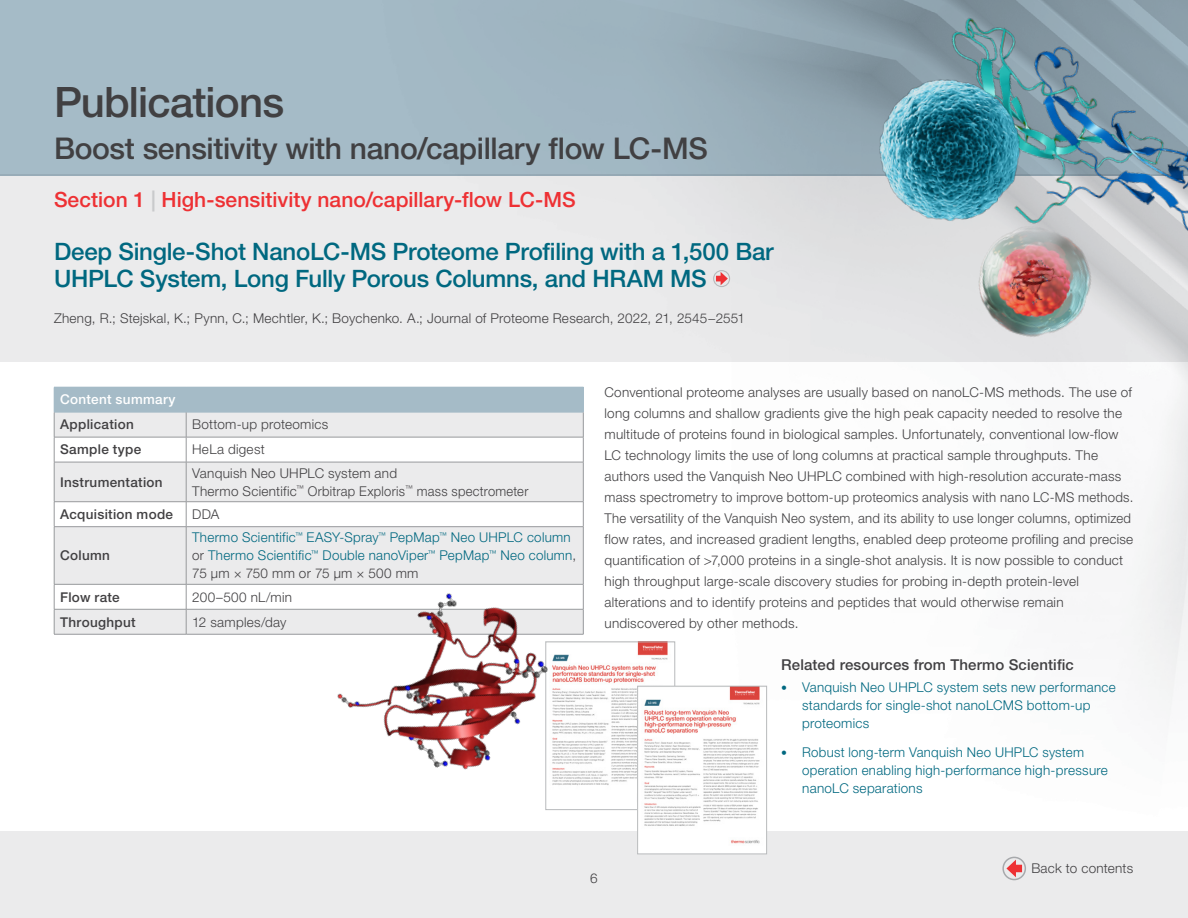
<style>
.page{position:relative;width:1188px;height:918px;background:#fff}
.page>*{position:absolute;margin:0;border:0;box-sizing:border-box;transform-origin:0 0}
.t1{font:500 42px "Helvetica Neue LTW1 G";letter-spacing:-.02em;color:#414042}
.t2{font:500 30px "Helvetica Neue LTW1 G";letter-spacing:-.01em;color:#414042}
.t3{font:500 24px/27px "Helvetica Neue LTW1 G";letter-spacing:-.01em;color:#006880}
.t4{font:500 21px "Helvetica Neue LTW1 G";color:#ee3134}
.t5{font:500 15px "Helvetica Neue LTW1 G";letter-spacing:.01em;color:#414042}
.t6{font:300 13.5px/21px "Helvetica Neue LTW1 G";letter-spacing:.02em;color:#414042}
.t7{font:300 13.5px/18px "Helvetica Neue LTW1 G";letter-spacing:.02em;color:#006880}
.t8{font:500 13.5px "Helvetica Neue LTW1 G";letter-spacing:.025em;color:#414042}
.t9{font:500 13.5px "Helvetica Neue LTW1 G";letter-spacing:.025em;color:#fff}
.s1{color:#c9cacc}
.s2{color:#414042}
.s3{font-size:12px}
</style>
<div class="page">
<div style="left:0;top:0;width:1188px;height:176px;background:linear-gradient(to right,#adc4d0,#8598a3)"></div>
<div style="left:0;top:174px;width:1188px;height:188px;background:#ebebec"></div>
<div style="left:0;top:831px;width:1188px;height:87px;background:#ebebec"></div>
<div style="left:1002px;top:857px;width:24px;height:23px;border:2px solid #a7a9ac;border-radius:50%"></div>
<div style="left:1013px;top:865px;width:9px;height:7px;background:#ee3134"></div>
<svg style="left:1006px;top:860px;width:10px;height:17px"></svg>
<div style="left:54px;top:387px;width:529px;height:25px;background:#a5bbc7"></div>
<div style="left:55px;top:413px;width:528px;height:221px;background:#ebebec"></div>
<svg style="left:55px;top:438px;width:528px;height:171px;fill:#ebebec"></svg>
<hr style="left:54px;top:412px;width:132px;height:1px;background:#a5bbc7">
<hr style="left:186px;top:412px;width:398px;height:1px;background:#a5bbc7">
<hr style="left:54px;top:437px;width:132px;height:1px;background:#97999c">
<svg style="left:54px;top:412px;width:1px;height:50px"></svg>
<hr style="left:186px;top:437px;width:398px;height:1px;background:#97999c">
<svg style="left:186px;top:412px;width:1px;height:50px"></svg>
<svg style="left:583px;top:387px;width:1px;height:75px"></svg>
<hr style="left:54px;top:462px;width:132px;height:1px;background:#97999c">
<hr style="left:54px;top:462px;width:1px;height:40px;background:#97999c">
<hr style="left:186px;top:462px;width:398px;height:1px;background:#97999c">
<hr style="left:186px;top:462px;width:1px;height:40px;background:#97999c">
<hr style="left:583px;top:462px;width:1px;height:40px;background:#97999c">
<hr style="left:54px;top:501px;width:132px;height:1px;background:#97999c">
<svg style="left:54px;top:502px;width:1px;height:24px"></svg>
<hr style="left:186px;top:501px;width:398px;height:1px;background:#97999c">
<svg style="left:186px;top:502px;width:1px;height:24px"></svg>
<svg style="left:583px;top:502px;width:1px;height:24px"></svg>
<hr style="left:54px;top:526px;width:132px;height:1px;background:#97999c">
<hr style="left:54px;top:527px;width:1px;height:57px;background:#97999c">
<hr style="left:186px;top:526px;width:398px;height:1px;background:#97999c">
<hr style="left:186px;top:527px;width:1px;height:57px;background:#97999c">
<hr style="left:583px;top:527px;width:1px;height:57px;background:#97999c">
<hr style="left:54px;top:584px;width:132px;height:1px;background:#97999c">
<hr style="left:186px;top:584px;width:398px;height:1px;background:#97999c">
<hr style="left:54px;top:609px;width:132px;height:1px;background:#97999c">
<svg style="left:54px;top:585px;width:1px;height:49px"></svg>
<hr style="left:186px;top:609px;width:398px;height:1px;background:#97999c">
<svg style="left:186px;top:585px;width:1px;height:49px"></svg>
<hr style="left:54px;top:634px;width:132px;height:1px;background:#97999c">
<hr style="left:186px;top:634px;width:398px;height:1px;background:#97999c">
<img style="left:910px;top:5px;width:278px;height:256px">
<img style="left:861px;top:65px;width:184px;height:174px">
<img style="left:939px;top:198px;width:182px;height:140px">
<div style="left:713px;top:270px;width:17px;height:17px;border:1px solid #b8babc;border-radius:50%"></div>
<svg style="left:716px;top:272px;width:12px;height:13px"></svg>
<img style="left:593px;top:644px;width:80px;height:158px">
<img style="left:639px;top:688px;width:126px;height:164px">
<div style="left:637px;top:686px;width:130px;height:168px;border:1px solid #b8babc"></div>
<img style="left:309px;top:554px;width:284px;height:257px">
<h1 class="t1" style="left:54px;top:77px;width:232px">Publications</h1>
<h2 class="t2" style="left:54px;top:131px;width:656px">Boost sensitivity with nano/capillary flow LC-MS</h2>
<h3 class="t4" style="left:54px;top:187px;width:523px">Section 1 <span class="s1">|</span> High-sensitivity nano/capillary-flow LC-MS</h3>
<h3 class="t3" style="left:54px;top:238px;width:721px">Deep Single-Shot NanoLC-MS Proteome Profiling with a 1,500 Bar<br>UHPLC System, Long Fully Porous Columns, and HRAM MS</h3>
<p class="t6" style="left:54px;top:308px;width:693px">Zheng, R.; Stejskal, K.; Pynn, C.; Mechtler, K.; Boychenko. A.; Journal of Proteome Research, 2022, 21, 2545−2551</p>
<p class="t9" style="left:60px;top:392px;width:117px">Content summary</p>
<p class="t8" style="left:60px;top:417px;width:75px">Application</p>
<p class="t6" style="left:192px;top:414px;width:138px">Bottom-up proteomics</p>
<p class="t8" style="left:60px;top:441px;width:83px">Sample type</p>
<p class="t6" style="left:192px;top:439px;width:74px">HeLa digest</p>
<p class="t8" style="left:60px;top:474px;width:104px">Instrumentation</p>
<p class="t6" style="left:192px;top:464px;width:338px;line-height:18px">Vanquish Neo UHPLC system and<br>Thermo Scientific<sup>™</sup> Orbitrap Exploris<sup>™</sup> mass spectrometer</p>
<p class="t8" style="left:60px;top:506px;width:114px">Acquisition mode</p>
<p class="t6" style="left:192px;top:504px;width:29px">DDA</p>
<p class="t8" style="left:60px;top:547px;width:51px">Column</p>
<p class="t7" style="left:192px;top:528px;width:386px">Thermo Scientific<sup>™</sup> EASY-Spray<sup>™</sup> PepMap<sup>™</sup> Neo UHPLC column <span class="s2">or</span> Thermo Scientific<sup>™</sup> Double nanoViper<sup>™</sup> PepMap<sup>™</sup> Neo column<span class="s2">,<br>75 μm × 750 mm or 75 μm × 500 mm</span></p>
<p class="t8" style="left:60px;top:589px;width:61px">Flow rate</p>
<p class="t6" style="left:192px;top:586px;width:101px">200–500 nL/min</p>
<p class="t8" style="left:60px;top:614px;width:77px">Throughput</p>
<p class="t6" style="left:192px;top:611px;width:96px">12 samples/day</p>
<p class="t6" style="left:604px;top:381px;width:530px">Conventional proteome analyses are usually based on nanoLC-MS methods. The use of long columns and shallow gradients give the high peak capacity needed to resolve the multitude of proteins found in biological samples. Unfortunately, conventional low-flow LC technology limits the use of long columns at practical sample throughputs. The authors used the Vanquish Neo UHPLC combined with high-resolution accurate-mass mass spectrometry to improve bottom-up proteomics analysis with nano LC-MS methods.<br>The versatility of the Vanquish Neo system, and its ability to use longer columns, optimized flow rates, and increased gradient lengths, enabled deep proteome profiling and precise quantification of &gt;7,000 proteins in a single-shot analysis. It is now possible to conduct high throughput large-scale discovery studies for probing in-depth protein-level alterations and to identify proteins and peptides that would otherwise remain undiscovered by other methods.</p>
<p class="t5" style="left:781px;top:655px;width:294px">Related resources from Thermo Scientific</p>
<p class="t7" style="left:802px;top:678px;width:315px;text-indent:-21px"><span class="s3">•</span> Vanquish Neo UHPLC system sets new performance standards for single-shot nanoLCMS bottom-up proteomics</p>
<p class="t7" style="left:802px;top:743px;width:307px;text-indent:-21px"><span class="s3">•</span> Robust long-term Vanquish Neo UHPLC system operation enabling high-performance high-pressure nanoLC separations</p>
<p class="t6" style="left:590px;top:868px;width:9px">6</p>
<p class="t6" style="left:1031px;top:857px;width:103px">Back to contents</p>
</div>
